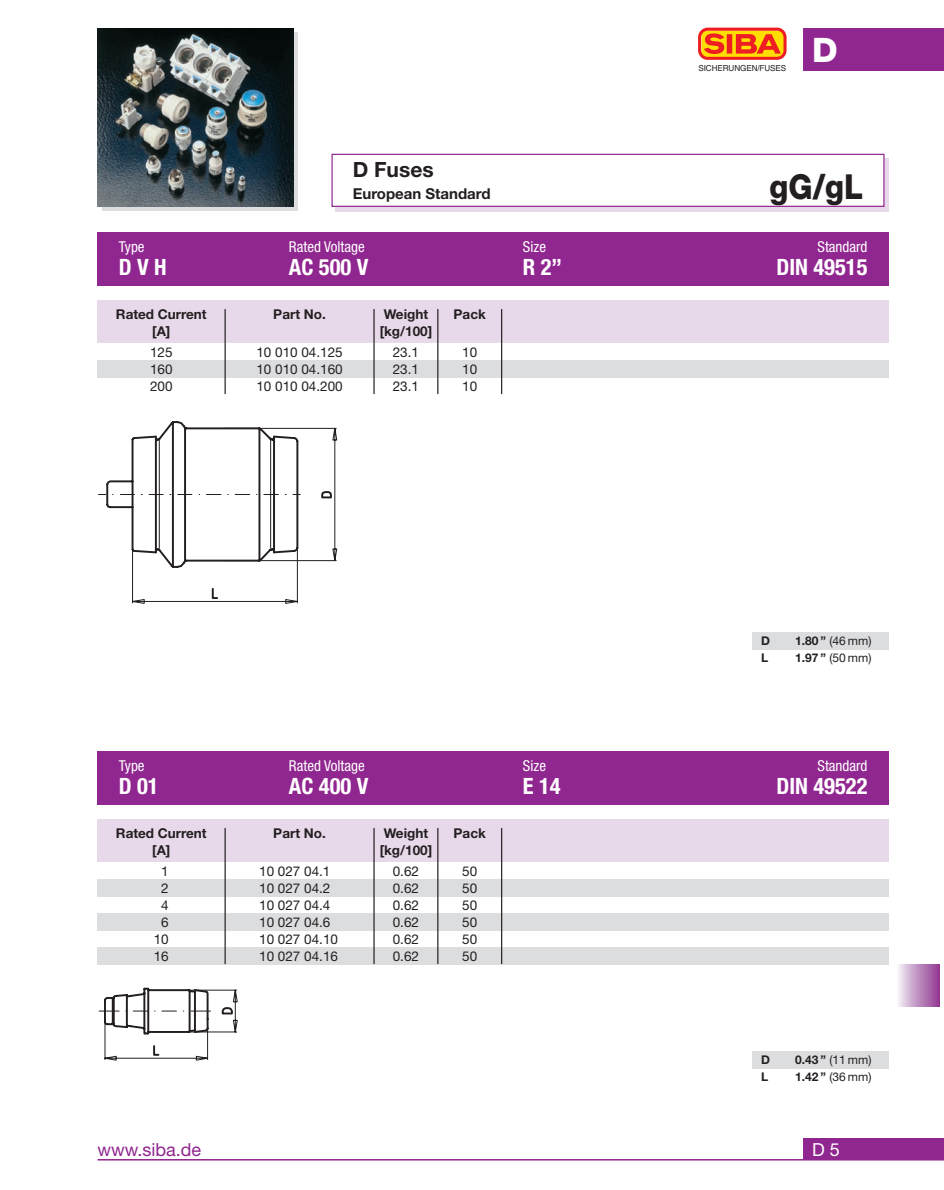
<style>
.page{position:relative;width:944px;height:1190px;background:#fff}
.page>*{position:absolute;margin:0;border:0;box-sizing:border-box;transform-origin:0 0}
.t1{font:800 34.5px "Helvetica Neue";color:#231f20;scale:.9 1}
.t2{font:800 33.75px "Helvetica Neue";color:#fff}
.t3{font:700 condensed 22.5px "Helvetica Neue";color:#fff}
.t4{font:700 21px "Helvetica Neue";color:#231f20}
.t5{font:18px "Helvetica Neue";color:#90268f}
.t6{font:18px "Helvetica Neue";color:#fff}
.t7{font:condensed 15px "Helvetica Neue";color:#fff}
.t8{font:700 15px "Helvetica Neue";color:#231f20}
.t9{font:13.5px "Helvetica Neue";color:#231f20}
.t10{font:700 13.5px "Helvetica Neue";color:#231f20}
.t11{font:12px "Helvetica Neue";color:#231f20}
.t12{font:700 12px "Helvetica Neue";color:#231f20}
.t13{font:8.25px "Helvetica";letter-spacing:-.01em;color:#231f20}
.s1{font-weight:700}
</style>
<div class="page">
<div style="left:803px;top:28px;width:141px;height:43px;background:#90268f"></div>
<div style="left:803px;top:1138px;width:141px;height:21px;background:#90268f"></div>
<hr style="left:97px;top:1159px;width:847px;height:1px;background:#90268f">
<img style="left:698px;top:27px;width:89px;height:33px">
<div style="left:102px;top:33px;width:195px;height:178px;background:linear-gradient(to right,#dcdddf,#dcdddf)"></div>
<div style="left:97px;top:300px;width:791px;height:43px;background:#e7d8ea"></div>
<div style="left:97px;top:360px;width:791px;height:17px;background:#dcdddf"></div>
<div style="left:97px;top:232px;width:791px;height:54px;background:#90268f"></div>
<hr style="left:224px;top:309px;width:2px;height:85px;background:#231f20">
<hr style="left:373px;top:309px;width:1px;height:85px;background:#231f20">
<hr style="left:437px;top:309px;width:1px;height:85px;background:#231f20">
<hr style="left:501px;top:309px;width:1px;height:85px;background:#231f20">
<svg style="left:98px;top:421px;width:240px;height:183px"></svg>
<div style="left:752px;top:632px;width:136px;height:17px;background:#dcdddf"></div>
<div style="left:336px;top:158px;width:552px;height:53px;background:#e7d8ea"></div>
<div style="left:332px;top:154px;width:551px;height:52px;background:#fff"></div>
<div style="left:331px;top:154px;width:553px;height:53px;border:1px solid #90268f"></div>
<img style="left:97px;top:28px;width:196px;height:179px">
<div style="left:97px;top:819px;width:791px;height:43px;background:#e7d8ea"></div>
<div style="left:97px;top:879px;width:791px;height:17px;background:#dcdddf"></div>
<div style="left:97px;top:913px;width:791px;height:17px;background:#dcdddf"></div>
<div style="left:97px;top:947px;width:791px;height:17px;background:#dcdddf"></div>
<div style="left:97px;top:751px;width:791px;height:53px;background:#90268f"></div>
<hr style="left:224px;top:828px;width:2px;height:136px;background:#231f20">
<hr style="left:373px;top:828px;width:1px;height:136px;background:#231f20">
<hr style="left:437px;top:828px;width:1px;height:136px;background:#231f20">
<hr style="left:501px;top:828px;width:1px;height:136px;background:#231f20">
<svg style="left:99px;top:987px;width:139px;height:74px"></svg>
<div style="left:752px;top:1051px;width:136px;height:17px;background:#dcdddf"></div>
<div style="left:897px;top:964px;width:42px;height:42px;background:linear-gradient(to right,#f3f0f6,#943e94)"></div>
<h3 class="t4" style="left:353px;top:162px;width:82px">D Fuses</h3>
<p class="t8" style="left:353px;top:188px;width:139px">European Standard</p>
<p class="t13" style="left:698px;top:65px;width:89px">SICHERUNGEN/FUSES</p>
<h2 class="t2" style="left:812px;top:38px;width:27px">D</h2>
<h1 class="t1" style="left:769px;top:174px;width:106px">gG/gL</h1>
<p class="t7" style="left:119px;top:241px;width:27px">Type</p>
<p class="t7" style="left:289px;top:241px;width:77px">Rated Voltage</p>
<p class="t7" style="left:523px;top:241px;width:25px">Size</p>
<p class="t7" style="left:817px;top:241px;width:51px">Standard</p>
<h3 class="t3" style="left:119px;top:259px;width:49px">D V H</h3>
<h3 class="t3" style="left:289px;top:259px;width:81px">AC 500 V</h3>
<h3 class="t3" style="left:523px;top:259px;width:40px">R 2’’</h3>
<h3 class="t3" style="left:776px;top:259px;width:93px">DIN 49515</h3>
<p class="t10" style="left:116px;top:309px;width:92px">Rated Current</p>
<p class="t10" style="left:273px;top:309px;width:54px">Part No.</p>
<p class="t10" style="left:384px;top:309px;width:46px">Weight</p>
<p class="t10" style="left:453px;top:309px;width:34px">Pack</p>
<p class="t10" style="left:152px;top:326px;width:20px">[A]</p>
<p class="t10" style="left:379px;top:326px;width:54px">[kg/100]</p>
<p class="t9" style="left:150px;top:347px;width:24px">125</p>
<p class="t9" style="left:256px;top:347px;width:88px">10 010 04.125</p>
<p class="t9" style="left:393px;top:347px;width:28px">23.1</p>
<p class="t9" style="left:462px;top:347px;width:17px">10</p>
<p class="t9" style="left:150px;top:364px;width:24px">160</p>
<p class="t9" style="left:256px;top:364px;width:88px">10 010 04.160</p>
<p class="t9" style="left:393px;top:364px;width:28px">23.1</p>
<p class="t9" style="left:462px;top:364px;width:17px">10</p>
<p class="t9" style="left:150px;top:381px;width:24px">200</p>
<p class="t9" style="left:256px;top:381px;width:88px">10 010 04.200</p>
<p class="t9" style="left:393px;top:381px;width:28px">23.1</p>
<p class="t9" style="left:462px;top:381px;width:17px">10</p>
<p class="t12" style="left:761px;top:636px;width:10px">D</p>
<p class="t11" style="left:795px;top:636px;width:78px"><span class="s1">1.80 ”</span> (46 mm)</p>
<p class="t12" style="left:761px;top:653px;width:9px">L</p>
<p class="t11" style="left:795px;top:653px;width:78px"><span class="s1">1.97 ”</span> (50 mm)</p>
<p class="t7" style="left:119px;top:760px;width:27px">Type</p>
<p class="t7" style="left:289px;top:760px;width:77px">Rated Voltage</p>
<p class="t7" style="left:523px;top:760px;width:25px">Size</p>
<p class="t7" style="left:817px;top:760px;width:51px">Standard</p>
<h3 class="t3" style="left:119px;top:778px;width:41px">D 01</h3>
<h3 class="t3" style="left:289px;top:778px;width:81px">AC 400 V</h3>
<h3 class="t3" style="left:523px;top:778px;width:39px">E 14</h3>
<h3 class="t3" style="left:776px;top:778px;width:93px">DIN 49522</h3>
<p class="t10" style="left:116px;top:828px;width:92px">Rated Current</p>
<p class="t10" style="left:273px;top:828px;width:54px">Part No.</p>
<p class="t10" style="left:384px;top:828px;width:46px">Weight</p>
<p class="t10" style="left:453px;top:828px;width:34px">Pack</p>
<p class="t10" style="left:152px;top:845px;width:20px">[A]</p>
<p class="t10" style="left:379px;top:845px;width:54px">[kg/100]</p>
<p class="t9" style="left:161px;top:866px;width:9px">1</p>
<p class="t9" style="left:259px;top:866px;width:73px">10 027 04.1</p>
<p class="t9" style="left:393px;top:866px;width:28px">0.62</p>
<p class="t9" style="left:462px;top:866px;width:17px">50</p>
<p class="t9" style="left:161px;top:883px;width:9px">2</p>
<p class="t9" style="left:259px;top:883px;width:73px">10 027 04.2</p>
<p class="t9" style="left:393px;top:883px;width:28px">0.62</p>
<p class="t9" style="left:462px;top:883px;width:17px">50</p>
<p class="t9" style="left:161px;top:900px;width:9px">4</p>
<p class="t9" style="left:259px;top:900px;width:73px">10 027 04.4</p>
<p class="t9" style="left:393px;top:900px;width:28px">0.62</p>
<p class="t9" style="left:462px;top:900px;width:17px">50</p>
<p class="t9" style="left:161px;top:917px;width:9px">6</p>
<p class="t9" style="left:259px;top:917px;width:73px">10 027 04.6</p>
<p class="t9" style="left:393px;top:917px;width:28px">0.62</p>
<p class="t9" style="left:462px;top:917px;width:17px">50</p>
<p class="t9" style="left:154px;top:934px;width:17px">10</p>
<p class="t9" style="left:259px;top:934px;width:80px">10 027 04.10</p>
<p class="t9" style="left:393px;top:934px;width:28px">0.62</p>
<p class="t9" style="left:462px;top:934px;width:17px">50</p>
<p class="t9" style="left:154px;top:951px;width:17px">16</p>
<p class="t9" style="left:259px;top:951px;width:80px">10 027 04.16</p>
<p class="t9" style="left:393px;top:951px;width:28px">0.62</p>
<p class="t9" style="left:462px;top:951px;width:17px">50</p>
<h3 class="t5" style="left:97px;top:1142px;width:105px">www.siba.de</h3>
<p class="t12" style="left:761px;top:1055px;width:10px">D</p>
<p class="t11" style="left:795px;top:1055px;width:78px"><span class="s1">0.43 ”</span> (11 mm)</p>
<p class="t12" style="left:761px;top:1072px;width:9px">L</p>
<p class="t11" style="left:795px;top:1072px;width:78px"><span class="s1">1.42 ”</span> (36 mm)</p>
<h3 class="t6" style="left:812px;top:1142px;width:29px">D 5</h3>
</div>
